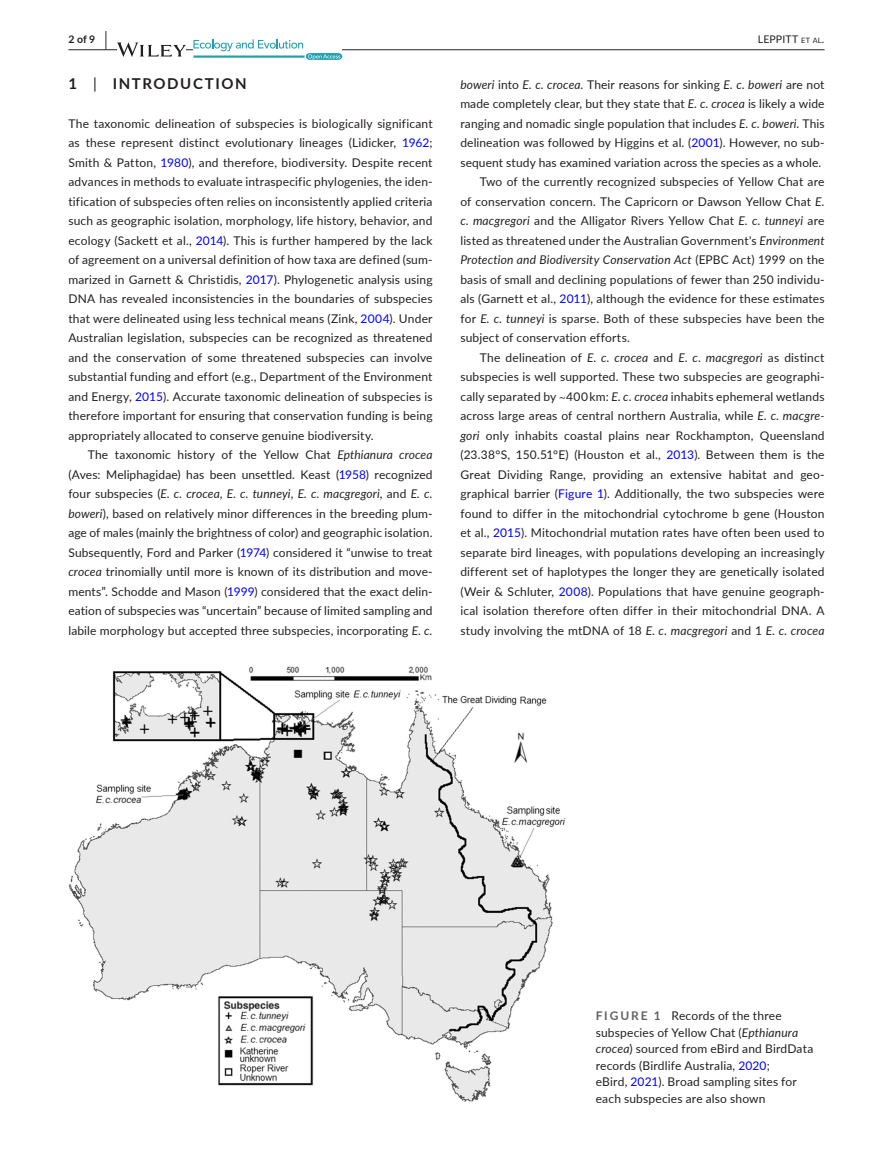
<style>
.page{position:relative;width:893px;height:1174px;background:#fff}
.page>*{position:absolute;margin:0;border:0;box-sizing:border-box;transform-origin:0 0}
.t1{font:700 15px "Lato";letter-spacing:.105em;color:#231f20}
.t2{font:12px/19.5px "Lato";letter-spacing:.015em;color:#231f20;text-align:justify}
.t3{font:italic 12px "Lato";letter-spacing:.01em;color:#231f20}
.t4{font:10.5px "Lato";letter-spacing:.015em;color:#231f20}
.t5{font:700 10.5px "Lato";color:#231f20}
.s1{font-size:19.5px}
.s2{font-size:7.35px}
.s3{font-weight:400}
.s4{color:#00f}
.s5{font-style:italic}
.s6{font-style:normal}
.s7{font-family:"STIX"}
.s8{font-weight:700;color:#636366}
</style>
<div class="page">
<hr style="left:68px;top:49px;width:756px;height:1px;background:#231f20">
<svg style="left:117px;top:42px;width:69px;height:15px"></svg>
<svg style="left:193px;top:39px;width:149px;height:21px"></svg>
<img style="left:68px;top:666px;width:498px;height:436px">
<p class="t5" style="left:68px;top:31px;width:40px">2 of 9 <span class="s1">|</span></p>
<p class="t4" style="left:758px;top:31px;width:68px">LEPPITT <span class="s2">et al</span>.</p>
<p class="t1" style="left:68px;top:72px;width:180px">1 <span class="s3">|</span> INTRODUCTION</p>
<p class="t2" style="left:68px;top:113px;width:366px">The taxonomic delineation of subspecies is biologically significant as these represent distinct evolutionary lineages (Lidicker, <span class="s4">1962</span>; Smith &amp; Patton, <span class="s4">1980</span>), and therefore, biodiversity. Despite recent advances in methods to evaluate intraspecific phylogenies, the iden&shy;tification of subspecies often relies on inconsistently applied criteria such as geographic isolation, morphology, life history, behavior, and ecology (Sackett et al., <span class="s4">2014</span>). This is further hampered by the lack of agreement on a universal definition of how taxa are defined (sum&shy;marized in Garnett &amp; Christidis, <span class="s4">2017</span>). Phylogenetic analysis using DNA has revealed inconsistencies in the boundaries of subspecies that were delineated using less technical means (Zink, <span class="s4">2004</span>). Under Australian legislation, subspecies can be recognized as threatened and the conservation of some threatened subspecies can involve substantial funding and effort (e.g., Department of the Environment and Energy, <span class="s4">2015</span>). Accurate taxonomic delineation of subspecies is therefore important for ensuring that conservation funding is being appropriately allocated to conserve genuine biodiversity.</p>
<p class="t2" style="left:68px;top:444px;width:366px;text-indent:19px">The taxonomic history of the Yellow Chat <span class="s5">Epthianura crocea </span>(Aves: Meliphagidae) has been unsettled. Keast (<span class="s4">1958</span>) recognized four subspecies (<span class="s5">E. c. crocea</span>, <span class="s5">E. c. tunneyi</span>, <span class="s5">E. c. macgregori</span>, and <span class="s5">E. c. boweri</span>), based on relatively minor differences in the breeding plum&shy;age of males (mainly the brightness of color) and geographic isolation.<br>Subsequently, Ford and Parker (<span class="s4">1974</span>) considered it “unwise to treat <span class="s5">crocea</span> trinomially until more is known of its distribution and move&shy;ments”. Schodde and Mason (<span class="s4">1999</span>) considered that the exact delin&shy;eation of subspecies was “uncertain” because of limited sampling and labile morphology but accepted three subspecies, incorporating <span class="s5">E. c.</span></p>
<p class="t2" style="left:460px;top:74px;width:366px"><span class="s5">boweri</span> into <span class="s5">E. c. crocea</span>. Their reasons for sinking <span class="s5">E. c. boweri</span> are not</p>
<p class="t2" style="left:460px;top:93px;width:366px">made completely clear, but they state that <span class="s5">E. c. crocea</span> is likely a wide</p>
<p class="t2" style="left:460px;top:113px;width:366px">ranging and nomadic single population that includes <span class="s5">E. c. boweri</span>. This</p>
<p class="t2" style="left:460px;top:132px;width:366px">delineation was followed by Higgins et al. (<span class="s4">2001</span>). However, no sub-</p>
<p class="t2" style="left:460px;top:152px;width:363px">sequent study has examined variation across the species as a whole.</p>
<p class="t2" style="left:480px;top:171px;width:346px">Two of the currently recognized subspecies of Yellow Chat are</p>
<p class="t2" style="left:460px;top:191px;width:366px">of conservation concern. The Capricorn or Dawson Yellow Chat <span class="s5">E.</span></p>
<p class="t2" style="left:460px;top:210px;width:366px"><span class="s5">c. macgregori</span> and the Alligator Rivers Yellow Chat <span class="s5">E. c. tunneyi</span> are</p>
<p class="t2" style="left:460px;top:230px;width:366px">listed as threatened under the Australian Government's <span class="s5">Environment</span></p>
<p class="t3" style="left:460px;top:251px;width:366px">Protection and Biodiversity Conservation Act <span class="s6">(EPBC Act) 1999 on the</span></p>
<p class="t2" style="left:460px;top:269px;width:366px">basis of small and declining populations of fewer than 250 individu-</p>
<p class="t2" style="left:460px;top:288px;width:366px">als (Garnett et al., <span class="s4">2011</span>), although the evidence for these estimates</p>
<p class="t2" style="left:460px;top:308px;width:366px">for <span class="s5">E. c. tunneyi</span> is sparse. Both of these subspecies have been the</p>
<p class="t2" style="left:460px;top:327px;width:171px">subject of conservation efforts.</p>
<p class="t2" style="left:480px;top:347px;width:346px">The delineation of <span class="s5">E. c. crocea</span> and <span class="s5">E. c. macgregori</span> as distinct</p>
<p class="t2" style="left:460px;top:366px;width:366px">subspecies is well supported. These two subspecies are geographi-</p>
<p class="t2" style="left:460px;top:386px;width:366px">cally separated by <span class="s7">~</span>400 km: <span class="s5">E. c. crocea</span> inhabits ephemeral wetlands</p>
<p class="t2" style="left:460px;top:405px;width:366px">across large areas of central northern Australia, while <span class="s5">E. c. macgre-</span></p>
<p class="t2" style="left:460px;top:425px;width:366px"><span class="s5">gori</span> only inhabits coastal plains near Rockhampton, Queensland</p>
<p class="t2" style="left:460px;top:444px;width:366px">(23.38°S, 150.51°E) (Houston et al., <span class="s4">2013</span>). Between them is the</p>
<p class="t2" style="left:460px;top:464px;width:366px">Great Dividing Range, providing an extensive habitat and geo-</p>
<p class="t2" style="left:460px;top:483px;width:366px">graphical barrier (<span class="s4">Figure 1</span>). Additionally, the two subspecies were</p>
<p class="t2" style="left:460px;top:503px;width:366px">found to differ in the mitochondrial cytochrome b gene (Houston</p>
<p class="t2" style="left:460px;top:522px;width:366px">et al., <span class="s4">2015</span>). Mitochondrial mutation rates have often been used to</p>
<p class="t2" style="left:460px;top:542px;width:366px">separate bird lineages, with populations developing an increasingly</p>
<p class="t2" style="left:460px;top:561px;width:366px">different set of haplotypes the longer they are genetically isolated</p>
<p class="t2" style="left:460px;top:581px;width:366px">(Weir &amp; Schluter, <span class="s4">2008</span>). Populations that have genuine geograph-</p>
<p class="t2" style="left:460px;top:600px;width:366px">ical isolation therefore often differ in their mitochondrial DNA. A</p>
<p class="t2" style="left:460px;top:620px;width:366px">study involving the mtDNA of 18 <span class="s5">E. c. macgregori</span> and 1 <span class="s5">E. c. crocea</span></p>
<p class="t2" style="left:596px;top:1007px;width:219px;line-height:16.5px;text-align:left"><span class="s8">FIGURE 1</span> Records of the three subspecies of Yellow Chat (<span class="s5">Epthianura crocea</span>) sourced from eBird and BirdData records (Birdlife Australia, <span class="s4">2020</span>;<br>eBird, <span class="s4">2021</span>). Broad sampling sites for each subspecies are also shown</p>
</div>
